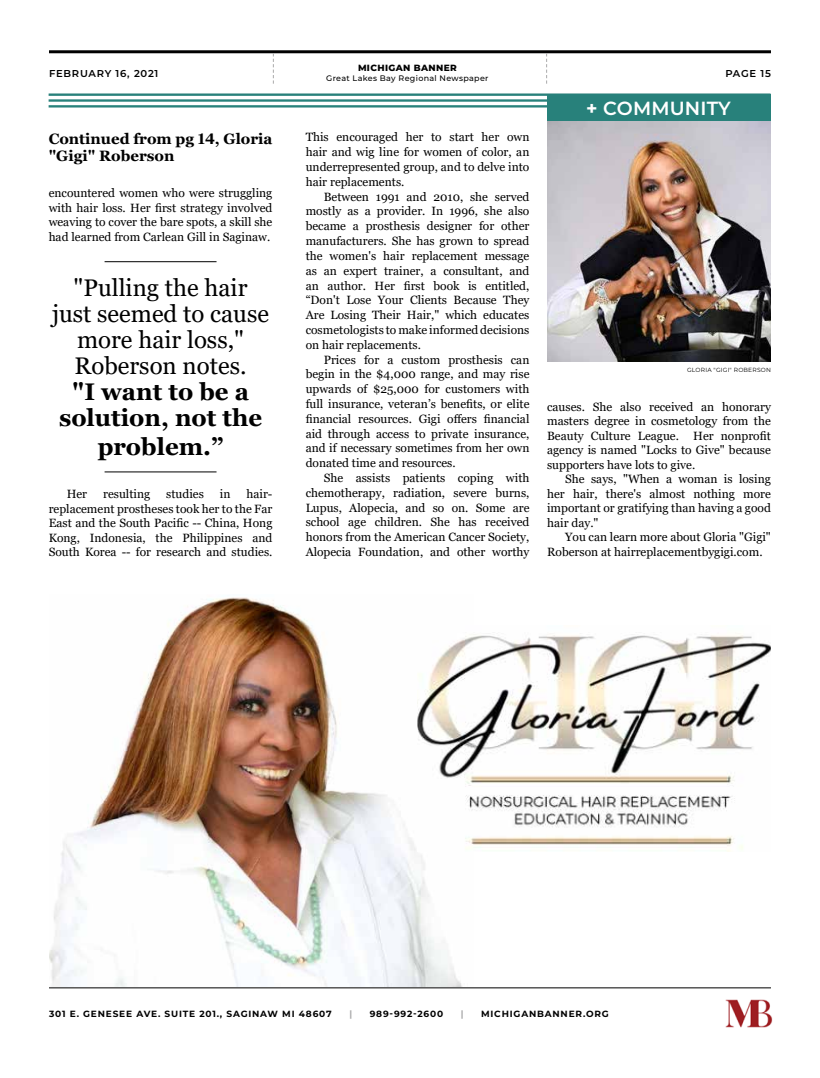
<style>
.page{position:relative;width:820px;height:1078px;background:#fff}
.page>*{position:absolute;margin:0;border:0;box-sizing:border-box;transform-origin:0 0}
.t1{font:24px/26px "Georgia";color:#000;text-align:center}
.t2{font:700 24px/26px "Georgia";color:#000;text-align:center}
.t3{font:600 19px "Montserrat";letter-spacing:.01em;color:#fff}
.t4{font:700 15px/17px "Georgia";color:#000}
.t5{font:12px/14.8px "Georgia";color:#000;text-align:justify}
.t6{font:600 10px "Montserrat";letter-spacing:.075em;color:#000101}
.t7{font:700 9px "Montserrat";letter-spacing:.09em;color:#000}
.t8{font:800 9px "Montserrat";letter-spacing:.04em;color:#000101}
.t9{font:700 9px "Montserrat";color:#aaaaab}
.t10{font:500 8px "Montserrat";letter-spacing:.04em;color:#000101}
.t11{font:6px "Montserrat";letter-spacing:.03em;color:#000101}
.s1{font-weight:700}
</style>
<div class="page">
<hr style="left:49px;top:50px;width:721px;height:3px;background:#000">
<hr style="left:49px;top:987px;width:721px;height:1px;background:#000">
<img style="left:725px;top:999px;width:47px;height:29px">
<svg style="left:546px;top:53px;width:1px;height:31px"></svg>
<svg style="left:273px;top:53px;width:1px;height:31px"></svg>
<hr style="left:49px;top:93px;width:721px;height:3px;background:#28817b">
<hr style="left:49px;top:99px;width:721px;height:3px;background:#28817b">
<hr style="left:49px;top:105px;width:721px;height:2px;background:#28817b">
<div style="left:547px;top:95px;width:223px;height:27px;background:#28817b"></div>
<img style="left:547px;top:122px;width:223px;height:239px">
<img style="left:49px;top:597px;width:413px;height:389px">
<hr style="left:104px;top:261px;width:112px;height:1px;background:#000">
<hr style="left:104px;top:471px;width:112px;height:1px;background:#000">
<img style="left:417px;top:625px;width:353px;height:226px">
<p class="t8" style="left:358px;top:62px;width:100px">MICHIGAN BANNER</p>
<p class="t10" style="left:326px;top:73px;width:164px">Great Lakes Bay Regional Newspaper</p>
<p class="t6" style="left:49px;top:66px;width:111px">FEBRUARY 16, 2021</p>
<p class="t6" style="left:725px;top:66px;width:47px">PAGE 15</p>
<p class="t4" style="left:49px;top:130px;width:225px">Continued from pg 14, Gloria "Gigi" Roberson</p>
<p class="t5" style="left:305px;top:130px;width:225px">This encouraged her to start her own hair and wig line for women of color, an underrepresented group, and to delve into hair replacements.</p>
<p class="t5" style="left:305px;top:189px;width:225px;text-indent:18px">Between 1991 and 2010, she served mostly as a provider. In 1996, she also became a prosthesis designer for other manufacturers. She has grown to spread the women's hair replacement message as an expert trainer, a consultant, and an author. Her first book is entitled, “Don't Lose Your Clients Because They Are Losing Their Hair," which educates cosmetologists to make informed decisions on hair replacements.</p>
<p class="t5" style="left:305px;top:352px;width:225px;text-indent:18px">Prices for a custom prosthesis can begin in the $4,000 range, and may rise upwards of $25,000 for customers with full insurance, veteran’s benefits, or elite financial resources. Gigi offers financial aid through access to private insurance, and if necessary sometimes from her own donated time and resources.</p>
<p class="t5" style="left:305px;top:470px;width:225px;text-indent:18px">She assists patients coping with chemotherapy, radiation, severe burns, Lupus, Alopecia, and so on. Some are school age children. She has received honors from the American Cancer Society, Alopecia Foundation, and other worthy</p>
<p class="t5" style="left:49px;top:186px;width:225px;line-height:14.4px">encountered women who were struggling with hair loss. Her first strategy involved weaving to cover the bare spots, a skill she had learned from Carlean Gill in Saginaw.</p>
<h1 class="t1" style="left:52px;top:275px;width:218px">"Pulling the hair just seemed to cause more hair loss,"<br>Roberson notes.</h1>
<h1 class="t2" style="left:59px;top:378px;width:204px">"I want to be a solution, not the</h1>
<h1 class="t2" style="left:98px;top:433px;width:127px">problem.”</h1>
<p class="t5" style="left:67px;top:487px;width:22px">Her</p>
<p class="t5" style="left:103px;top:487px;width:49px">resulting</p>
<p class="t5" style="left:166px;top:487px;width:39px">studies</p>
<p class="t5" style="left:220px;top:487px;width:12px">in</p>
<p class="t5" style="left:49px;top:487px;width:225px;line-height:14.4px;text-indent:198px">hair&shy;replacement prostheses took her to the Far East and the South Pacific -- China, Hong Kong, Indonesia, the Philippines and South Korea -- for research and studies.</p>
<h2 class="t3" style="left:586px;top:94px;width:146px"><span class="s1">+</span> COMMUNITY</h2>
<p class="t11" style="left:687px;top:366px;width:85px">GLORIA "GIGI" ROBERSON</p>
<p class="t5" style="left:547px;top:399px;width:225px;line-height:14.5px">causes. She also received an honorary masters degree in cosmetology from the Beauty Culture League. Her nonprofit agency is named "Locks to Give" because supporters have lots to give.</p>
<p class="t5" style="left:547px;top:472px;width:225px;line-height:14.5px;text-indent:18px">She says, "When a woman is losing her hair, there's almost nothing more important or gratifying than having a good hair day."</p>
<p class="t5" style="left:547px;top:530px;width:225px;line-height:14.5px;text-indent:18px">You can learn more about Gloria "Gigi"<br>Roberson at hairreplacementbygigi.com.</p>
<p class="t7" style="left:49px;top:1006px;width:284px">301 E. GENESEE AVE. SUITE 201., SAGINAW MI 48607</p>
<p class="t9" style="left:349px;top:1006px;width:4px">|</p>
<p class="t7" style="left:369px;top:1006px;width:75px">989-992-2600</p>
<p class="t9" style="left:460px;top:1006px;width:4px">|</p>
<p class="t7" style="left:481px;top:1006px;width:129px">MICHIGANBANNER.ORG</p>
</div>
